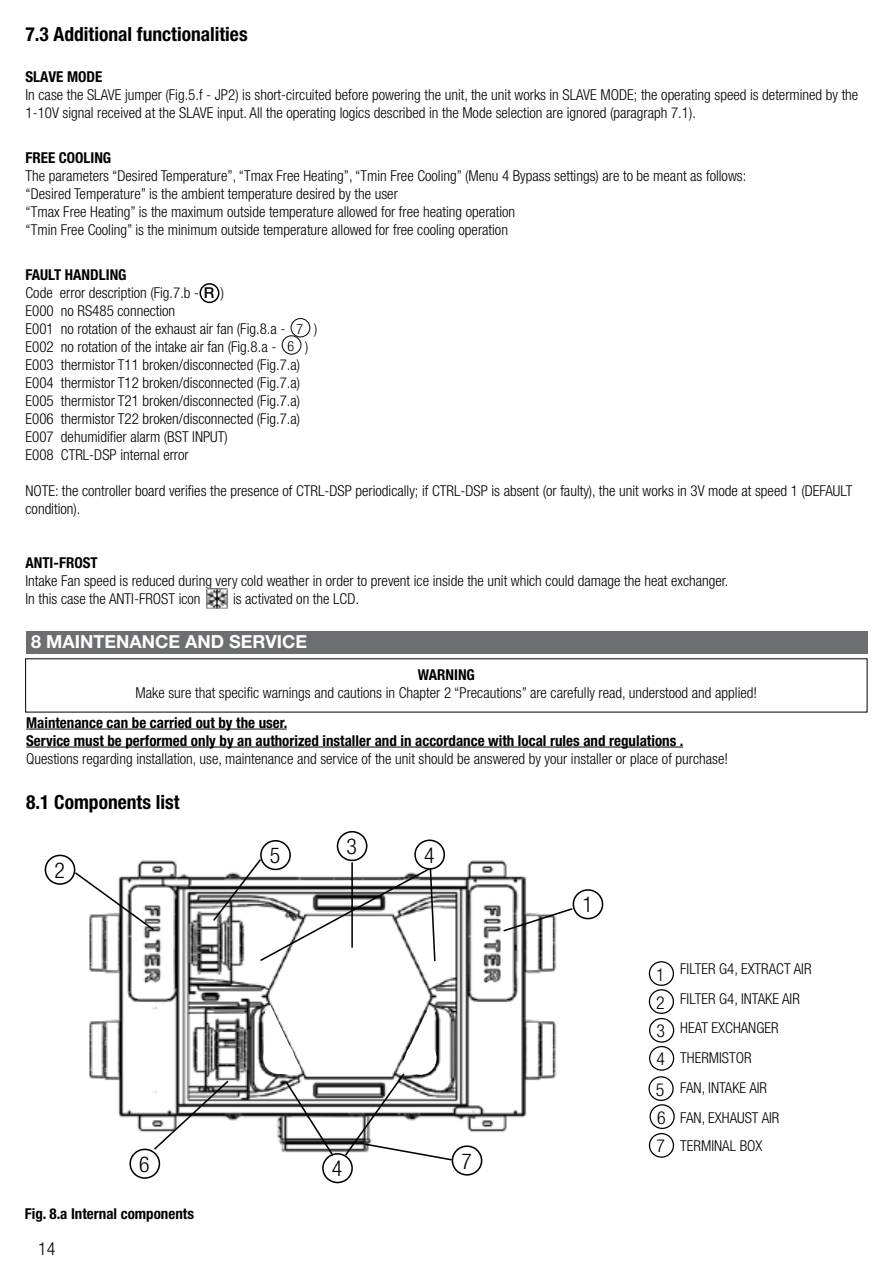
<style>
.page{position:relative;width:893px;height:1263px;background:#fff}
.page>*{position:absolute;margin:0;border:0;box-sizing:border-box;transform-origin:0 0}
.t1{font:300 condensed 21.75px "Helvetica Neue LT Std";color:#000}
.t2{font:700 condensed 19.5px "Helvetica Neue LT Std";color:#000}
.t3{font:700 18px "Helvetica Neue LT Std";color:#fff}
.t4{font:300 condensed 18px "Helvetica Neue LT Std";color:#000}
.t5{font:300 condensed 17.85px/28.2px "Helvetica Neue LT Std";color:#000;text-align:justify}
.t6{font:300 condensed 15px/18px "Helvetica Neue LT Std";color:#000}
.t7{font:700 condensed 15px/18px "Helvetica Neue LT Std";color:#000}
.t8{font:300 condensed 13.95px "Helvetica Neue LT Std";color:#000}
.s1{font-weight:700}
.s2{font-weight:500;font-stretch:normal}
</style>
<div class="page">
<div style="left:199px;top:283px;width:20px;height:20px;border:2px solid #000;border-radius:50%"></div>
<img style="left:206px;top:588px;width:22px;height:21px">
<div style="left:291px;top:318px;width:19px;height:19px;border:1px solid #000;border-radius:50%"></div>
<div style="left:282px;top:335px;width:19px;height:20px;border:1px solid #000;border-radius:50%"></div>
<hr style="left:26px;top:729px;width:261px;height:1px;background:#000">
<hr style="left:26px;top:747px;width:657px;height:1px;background:#000">
<div style="left:27px;top:631px;width:841px;height:23px;background:#6d6e71"></div>
<div style="left:649px;top:961px;width:25px;height:25px;border:1px solid #000;border-radius:50%"></div>
<div style="left:649px;top:989px;width:25px;height:25px;border:1px solid #000;border-radius:50%"></div>
<div style="left:649px;top:1018px;width:25px;height:25px;border:1px solid #000;border-radius:50%"></div>
<div style="left:649px;top:1046px;width:25px;height:25px;border:1px solid #000;border-radius:50%"></div>
<div style="left:648px;top:1076px;width:26px;height:25px;border:1px solid #000;border-radius:50%"></div>
<div style="left:649px;top:1104px;width:26px;height:25px;border:1px solid #000;border-radius:50%"></div>
<div style="left:649px;top:1133px;width:25px;height:25px;border:1px solid #000;border-radius:50%"></div>
<img style="left:75px;top:855px;width:482px;height:312px">
<div style="left:337px;top:831px;width:30px;height:30px;border:2px solid #000;border-radius:50%"></div>
<div style="left:573px;top:889px;width:30px;height:30px;border:2px solid #000;border-radius:50%"></div>
<div style="left:45px;top:855px;width:30px;height:30px;border:2px solid #000;border-radius:50%"></div>
<div style="left:260px;top:840px;width:31px;height:30px;border:2px solid #000;border-radius:50%"></div>
<div style="left:129px;top:1148px;width:31px;height:31px;border:2px solid #000;border-radius:50%"></div>
<div style="left:452px;top:1145px;width:30px;height:30px;border:2px solid #000;border-radius:50%"></div>
<svg style="left:152px;top:1079px;width:78px;height:72px"></svg>
<svg style="left:502px;top:907px;width:72px;height:26px"></svg>
<svg style="left:73px;top:871px;width:83px;height:61px"></svg>
<div style="left:414px;top:839px;width:31px;height:31px;border:2px solid #000;border-radius:50%"></div>
<svg style="left:212px;top:857px;width:224px;height:106px"></svg>
<div style="left:322px;top:1153px;width:31px;height:30px;border:2px solid #000;border-radius:50%"></div>
<svg style="left:343px;top:1005px;width:110px;height:156px"></svg>
<div style="left:263px;top:1041px;width:31px;height:33px;border:2px solid #fff;border-radius:50%"></div>
<svg style="left:265px;top:1005px;width:70px;height:152px"></svg>
<h2 class="t2" style="left:26px;top:22px;width:224px">7.3 Additional functionalities</h2>
<p class="t7" style="left:26px;top:67px;width:78px">SLAVE MODE</p>
<p class="t6" style="left:26px;top:85px;width:834px">In case the SLAVE jumper (Fig.5.f - JP2) is short-circuited before powering the unit, the unit works in SLAVE MODE; the operating speed is determined by the<br>1-10V signal received at the SLAVE input. All the operating logics described in the Mode selection are ignored (paragraph 7.1).</p>
<p class="t7" style="left:26px;top:148px;width:87px">FREE COOLING</p>
<p class="t6" style="left:26px;top:166px;width:722px">The parameters “Desired Temperature”, “Tmax Free Heating”, “Tmin Free Cooling” (Menu 4 Bypass settings) are to be meant as follows: “Desired Temperature” is the ambient temperature desired by the user<br>“Tmax Free Heating” is the maximum outside temperature allowed for free heating operation<br>“Tmin Free Cooling” is the minimum outside temperature allowed for free cooling operation</p>
<p class="t6" style="left:26px;top:265px;width:261px"><span class="s1">FAULT HANDLING<br></span>Code error description (Fig.7.b - <span class="s2">R</span> )<br>E000 no RS485 connection<br>E001 no rotation of the exhaust air fan (Fig.8.a -</p>
<p class="t6" style="left:314px;top:319px;width:5px">)</p>
<p class="t8" style="left:296px;top:321px;width:8px">7</p>
<p class="t8" style="left:288px;top:338px;width:8px">6</p>
<p class="t6" style="left:26px;top:337px;width:252px">E002 no rotation of the intake air fan (Fig.8.a -</p>
<p class="t6" style="left:305px;top:337px;width:5px">)</p>
<p class="t6" style="left:26px;top:355px;width:276px">E003 thermistor T11 broken/disconnected (Fig.7.a)<br>E004 thermistor T12 broken/disconnected (Fig.7.a)<br>E005 thermistor T21 broken/disconnected (Fig.7.a)<br>E006 thermistor T22 broken/disconnected (Fig.7.a)<br>E007 dehumidifier alarm (BST INPUT)<br>E008 CTRL-DSP internal error</p>
<p class="t6" style="left:26px;top:481px;width:787px">NOTE: the controller board verifies the presence of CTRL-DSP periodically; if CTRL-DSP is absent (or faulty), the unit works in 3V mode at speed 1 (default condition).</p>
<p class="t7" style="left:26px;top:553px;width:74px">ANTI-FROST</p>
<p class="t6" style="left:26px;top:571px;width:704px">Intake Fan speed is reduced during very cold weather in order to prevent ice inside the unit which could damage the heat exchanger.<br>In this case the ANTI-FROST icon</p>
<p class="t6" style="left:233px;top:589px;width:128px">is activated on the LCD.</p>
<p class="t3" style="left:31px;top:631px;width:276px">8 MAINTENANCE AND SERVICE</p>
<p class="t7" style="left:418px;top:666px;width:59px">WARNING</p>
<p class="t6" style="left:136px;top:684px;width:623px">Make sure that specific warnings and cautions in Chapter 2 “Precautions” are carefully read, understood and applied!</p>
<p class="t7" style="left:26px;top:713px;width:659px">Maintenance can be carried out by the user.<br>Service must be performed only by an authorized installer and in accordance with local rules and regulations .</p>
<p class="t6" style="left:26px;top:749px;width:703px">Questions regarding installation, use, maintenance and service of the unit should be answered by your installer or place of purchase!</p>
<h2 class="t2" style="left:26px;top:790px;width:155px">8.1 Components list</h2>
<h1 class="t1" style="left:54px;top:858px;width:12px">2</h1>
<h1 class="t1" style="left:270px;top:843px;width:12px">5</h1>
<h1 class="t1" style="left:347px;top:834px;width:12px">3</h1>
<h1 class="t1" style="left:424px;top:843px;width:12px">4</h1>
<h1 class="t1" style="left:139px;top:1152px;width:12px">6</h1>
<h1 class="t1" style="left:461px;top:1148px;width:12px">7</h1>
<h1 class="t1" style="left:332px;top:1156px;width:12px">4</h1>
<p class="t7" style="left:25px;top:1204px;width:171px">Fig. 8.a Internal components</p>
<p class="t4" style="left:38px;top:1238px;width:19px">14</p>
<h1 class="t1" style="left:582px;top:892px;width:12px">1</h1>
<p class="t5" style="left:656px;top:960px;width:10px">1<br>2<br>3<br>4</p>
<p class="t5" style="left:656px;top:1075px;width:11px">5<br>6<br>7</p>
<p class="t6" style="left:680px;top:960px;width:13px">Filter</p>
<p class="t6" style="left:719px;top:960px;width:44px">G4, extract</p>
<p class="t6" style="left:794px;top:960px;width:7px">air</p>
<p class="t6" style="left:680px;top:990px;width:13px">Filter</p>
<p class="t6" style="left:680px;top:984px;width:109px;line-height:28.5px;text-indent:39px">G4, INTAKE air<br>Heat exchanger</p>
<p class="t6" style="left:680px;top:1048px;width:16px">Therm</p>
<p class="t6" style="left:680px;top:1042px;width:89px;line-height:30px;text-indent:39px">ISTOR<br>Fan , INTAKE air<br>Fan , EXHAUST air</p>
<p class="t6" style="left:680px;top:1137px;width:84px">TERMINAL box</p>
</div>
